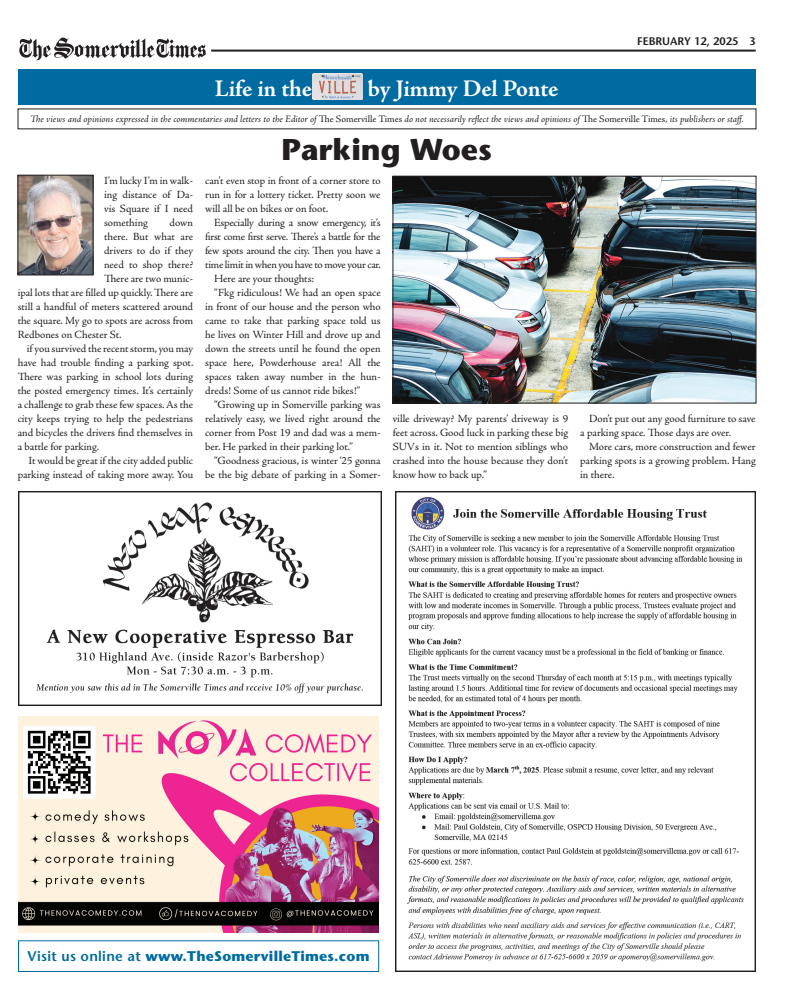
<style>
.page{position:relative;width:792px;height:1008px;background:#fff}
.page>*{position:absolute;margin:0;border:0;box-sizing:border-box;transform-origin:0 0}
.t1{font:700 30px "Stone Sans Std";color:#231f20}
.Comment{font:700 24px "Adobe Jenson Pro";letter-spacing:-.005em;color:#fff}
.t2{font:700 14px "Stone Sans Std";letter-spacing:.02em;color:#006ba1}
.Body{font:11px/14px "Adobe Jenson Pro";letter-spacing:-.005em;color:#231f20;text-align:justify}
.Body_No_Indent{font:11px/14px "Adobe Jenson Pro";letter-spacing:-.005em;color:#231f20;text-align:justify}
.Folio{font:600 11px "Stone Sans Std";color:#231f20}
.t3{font:italic 9.9px "Adobe Jenson Pro";letter-spacing:-.005em;color:#231f20}
.s1{color:#fff}
.s2{font-style:normal}
.s3{font-weight:600}
</style>
<div class="page">
<hr style="left:211px;top:50px;width:545px;height:2px;background:#231f20">
<img style="left:19px;top:37px;width:187px;height:24px">
<div style="left:18px;top:70px;width:738px;height:35px;background:#006ba1"></div>
<img style="left:312px;top:73px;width:50px;height:27px">
<img style="left:20px;top:177px;width:71px;height:96px">
<div style="left:18px;top:175px;width:75px;height:100px;border:1px solid #231f20"></div>
<img style="left:395px;top:178px;width:359px;height:223px">
<div style="left:393px;top:176px;width:363px;height:227px;border:1px solid #231f20"></div>
<img style="left:18px;top:492px;width:363px;height:213px">
<img style="left:396px;top:492px;width:360px;height:480px">
<img style="left:18px;top:716px;width:360px;height:216px">
<div style="left:18px;top:940px;width:361px;height:32px;border:1px solid #006ba1"></div>
<p class="Comment" style="left:215px;top:75px;width:345px">Life in the Ville by Jimmy Del Ponte</p>
<p class="Folio" style="left:637px;top:34px;width:120px">FEBRUARY 12, 2025<span class="s1">••</span>3</p>
<p class="t3" style="left:30px;top:114px;width:716px">The views and opinions expressed in the commentaries and letters to the Editor of <span class="s2">The Somerville Times</span> do not necessarily reflect the views and opinions of <span class="s2">The Somerville Times</span>, its publishers or staff.</p>
<p class="Body_No_Indent" style="left:104px;top:174px;width:91px">I’m lucky I’m in walk&shy;ing distance of Da&shy;vis Square if I need something</p>
<p class="Body_No_Indent" style="left:170px;top:216px;width:25px">down</p>
<p class="Body_No_Indent" style="left:104px;top:230px;width:91px">there. But what are</p>
<p class="Body_No_Indent" style="left:104px;top:244px;width:91px">drivers to do if they</p>
<p class="Body_No_Indent" style="left:104px;top:258px;width:91px">need to shop there?</p>
<p class="Body_No_Indent" style="left:104px;top:272px;width:91px">There are two munic-</p>
<p class="Body_No_Indent" style="left:18px;top:286px;width:177px">ipal lots that are filled up quickly. There are</p>
<p class="Body_No_Indent" style="left:18px;top:300px;width:177px">still a handful of meters scattered around</p>
<p class="Body_No_Indent" style="left:18px;top:314px;width:177px">the square. My go to spots are across from</p>
<p class="Body_No_Indent" style="left:18px;top:328px;width:106px">Redbones on Chester St.</p>
<p class="Body" style="left:18px;top:342px;width:177px;text-indent:9px">if you survived the recent storm, you may have had trouble finding a parking spot.<br>There was parking in school lots during the posted emergency times. It’s certainly a challenge to grab these few spaces. As the city keeps trying to help the pedestrians and bicycles the drivers find themselves in a battle for parking.</p>
<p class="Body" style="left:18px;top:454px;width:177px;text-align:right">It would be great if the city added public parking instead of taking more away. You</p>
<p class="t1" style="left:281px;top:132px;width:212px">Parking Woes</p>
<p class="Body" style="left:205px;top:174px;width:177px">can’t even stop in front of a corner store to run in for a lottery ticket. Pretty soon we will all be on bikes or on foot.</p>
<p class="Body" style="left:205px;top:216px;width:177px;text-indent:9px">Especially during a snow emergency, it’s first come first serve. There’s a battle for the few spots around the city. Then you have a time limit in when you have to move your car.</p>
<p class="Body" style="left:214px;top:272px;width:102px">Here are your thoughts:</p>
<p class="Body" style="left:205px;top:286px;width:177px;text-indent:9px">“Fkg ridiculous! We had an open space in front of our house and the person who came to take that parking space told us he lives on Winter Hill and drove up and down the streets until he found the open space here, Powderhouse area! All the spaces taken away number in the hun&shy;dreds! Some of us cannot ride bikes!”</p>
<p class="Body" style="left:205px;top:398px;width:177px;text-indent:9px">“Growing up in Somerville parking was relatively easy, we lived right around the corner from Post 19 and dad was a mem&shy;ber. He parked in their parking lot.”</p>
<p class="Body" style="left:205px;top:454px;width:177px;text-align:right">“Goodness gracious, is winter ‘25 gonna be the big debate of parking in a Somer-</p>
<p class="Body" style="left:393px;top:412px;width:177px">ville driveway? My parents’ driveway is 9 feet across. Good luck in parking these big SUVs in it. Not to mention siblings who crashed into the house because they don’t know how to back up.”</p>
<p class="Body" style="left:580px;top:412px;width:177px;text-indent:9px">Don’t put out any good furniture to save a parking space. Those days are over.</p>
<p class="Body" style="left:580px;top:440px;width:177px;text-indent:9px">More cars, more construction and fewer parking spots is a growing problem. Hang in there.</p>
<p class="t2" style="left:28px;top:948px;width:343px"><span class="s3">Visit us online at</span> www.TheSomervilleTimes.com</p>
</div>
